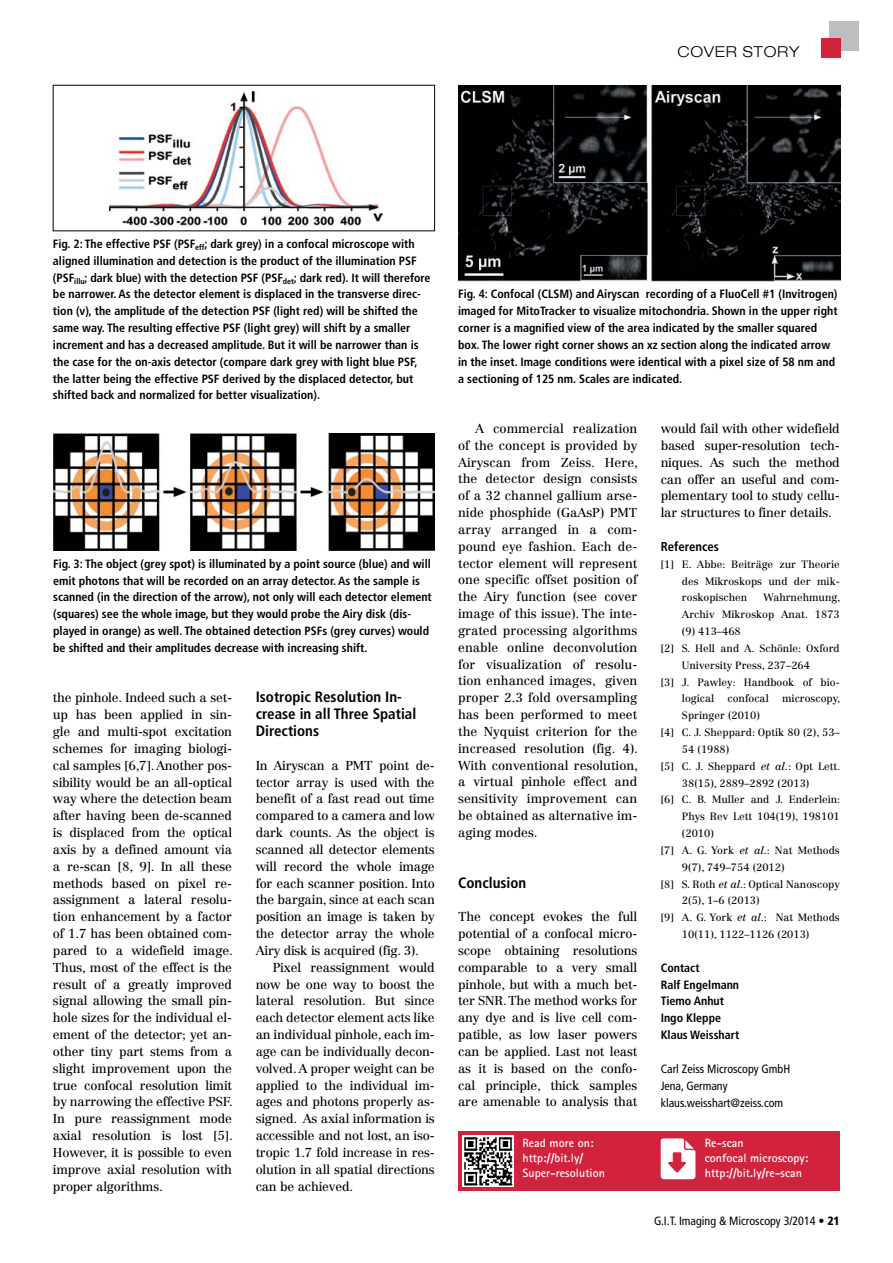
<style>
.page{position:relative;width:893px;height:1263px;background:#fff}
.page>*{position:absolute;margin:0;border:0;box-sizing:border-box;transform-origin:0 0}
.t1{font:700 condensed 15px/16.8px "Frutiger LT Com";color:#000}
.t2{font:300 expanded 15px "Helvetica Neue LT Com";letter-spacing:.05em;color:#000}
.t3{font:12.75px/16.8px "Centennial LT Std";letter-spacing:-.015em;color:#000;text-align:justify}
.t4{font:700 condensed 12.75px "Frutiger LT Com";color:#000}
.t5{font:700 condensed 12px/16.8px "Frutiger LT Com";color:#000}
.t6{font:condensed 12px/16.8px "Frutiger LT Com";color:#000}
.t7{font:700 12px/15px "Rotis Sans Serif Std";letter-spacing:.005em;color:#fff}
.t8{font:10.5px/16.8px "Centennial LT Std";color:#000;text-align:justify}
.s1{font-style:italic}
.s2{font-weight:900}
</style>
<div class="page">
<img style="left:109px;top:90px;width:273px;height:136px">
<img style="left:53px;top:433px;width:382px;height:118px">
<img style="left:458px;top:85px;width:383px;height:197px">
<div style="left:458px;top:1131px;width:382px;height:60px;background:#d1223e"></div>
<img style="left:462px;top:1135px;width:51px;height:51px">
<svg style="left:661px;top:1138px;width:34px;height:41px"></svg>
<div style="left:829px;top:21px;width:30px;height:30px;background:#bcbec0"></div>
<div style="left:822px;top:38px;width:19px;height:19px;background:#d1223e"></div>
<p class="t2" style="left:677px;top:43px;width:123px">COVER STORY</p>
<p class="t5" style="left:53px;top:235px;width:379px">Fig. 2: The effective PSF (PSF<sub>eff</sub>; dark grey) in a confocal microscope with aligned illumination and detection is the product of the illumination PSF (PSF<sub>illu</sub>; dark blue) with the detection PSF (PSF<sub>det</sub>; dark red). It will therefore be narrower. As the detector element is displaced in the transverse direc&shy;tion (v), the amplitude of the detection PSF (light red) will be shifted the same way. The resulting effective PSF (light grey) will shift by a smaller increment and has a decreased amplitude. But it will be narrower than is the case for the on-axis detector (compare dark grey with light blue PSF, the latter being the effective PSF derived by the displaced detector, but shifted back and normalized for better visualization).</p>
<p class="t5" style="left:53px;top:555px;width:380px">Fig. 3: The object (grey spot) is illuminated by a point source (blue) and will emit photons that will be recorded on an array detector. As the sample is scanned (in the direction of the arrow), not only will each detector element (squares) see the whole image, but they would probe the Airy disk (dis&shy;played in orange) as well. The obtained detection PSFs (grey curves) would be shifted and their amplitudes decrease with increasing shift.</p>
<p class="t3" style="left:53px;top:690px;width:181px">the pinhole. Indeed such a set&shy;up has been applied in sin&shy;gle and multi-spot excitation schemes for imaging biologi&shy;cal samples [6,7]. Another pos&shy;sibility would be an all-optical way where the detection beam after having been de-scanned is displaced from the optical axis by a defined amount via a re-scan [8, 9]. In all these methods based on pixel re&shy;assignment a lateral resolu&shy;tion enhancement by a factor of 1.7 has been obtained com&shy;pared to a widefield image.<br>Thus, most of the effect is the result of a greatly improved signal allowing the small pin&shy;hole sizes for the individual el&shy;ement of the detector; yet an&shy;other tiny part stems from a slight improvement upon the true confocal resolution limit by narrowing the effective PSF.<br>In pure reassignment mode axial resolution is lost [5].<br>However, it is possible to even improve axial resolution with proper algorithms.</p>
<p class="t1" style="left:256px;top:689px;width:162px">Isotropic Resolution In&shy;crease in all Three Spatial<br>Directions</p>
<p class="t3" style="left:256px;top:757px;width:181px">In Airyscan a PMT point de&shy;tector array is used with the benefit of a fast read out time compared to a camera and low dark counts. As the object is scanned all detector elements will record the whole image for each scanner position. Into the bargain, since at each scan position an image is taken by the detector array the whole Airy disk is acquired (fig. 3).</p>
<p class="t3" style="left:256px;top:959px;width:181px;text-indent:17px">Pixel reassignment would now be one way to boost the lateral resolution. But since each detector element acts like an individual pinhole, each im&shy;age can be individually decon&shy;volved. A proper weight can be applied to the individual im&shy;ages and photons properly as&shy;signed. As axial information is accessible and not lost, an iso&shy;tropic 1.7 fold increase in res&shy;olution in all spatial directions can be achieved.</p>
<p class="t5" style="left:458px;top:286px;width:381px">Fig. 4: Confocal (CLSM) and Airyscan recording of a FluoCell #1 (Invitrogen) imaged for MitoTracker to visualize mitochondria. Shown in the upper right corner is a magnified view of the area indicated by the smaller squared box. The lower right corner shows an xz section along the indicated arrow in the inset. Image conditions were identical with a pixel size of 58 nm and a sectioning of 125 nm. Scales are indicated.</p>
<p class="t3" style="left:458px;top:420px;width:181px;text-indent:17px">A commercial realization of the concept is provided by Airyscan from Zeiss. Here, the detector design consists of a 32 channel gallium arse&shy;nide phosphide (GaAsP) PMT array arranged in a com&shy;pound eye fashion. Each de&shy;tector element will represent one specific offset position of the Airy function (see cover image of this issue). The inte&shy;grated processing algorithms enable online deconvolution for visualization of resolu&shy;tion enhanced images, given proper 2.3 fold oversampling has been performed to meet the Nyquist criterion for the increased resolution (fig. 4).<br>With conventional resolution, a virtual pinhole effect and sensitivity improvement can be obtained as alternative im&shy;aging modes.</p>
<p class="t1" style="left:458px;top:874px;width:70px">Conclusion</p>
<p class="t3" style="left:458px;top:908px;width:181px">The concept evokes the full potential of a confocal micro&shy;scope obtaining resolutions comparable to a very small pinhole, but with a much bet&shy;ter SNR. The method works for any dye and is live cell com&shy;patible, as low laser powers can be applied. Last not least as it is based on the confo&shy;cal principle, thick samples are amenable to analysis that</p>
<p class="t3" style="left:661px;top:420px;width:181px">would fail with other widefield based super-resolution tech&shy;niques. As such the method can offer an useful and com&shy;plementary tool to study cellu&shy;lar structures to finer details.</p>
<p class="t4" style="left:661px;top:539px;width:60px">References</p>
<p class="t8" style="left:682px;top:556px;width:159px;text-indent:-21px">[1] E. Abbe: Beiträge zur Theorie des Mikroskops und der mik&shy;roskopischen</p>
<p class="t8" style="left:764px;top:589px;width:78px">Wahrnehmung,</p>
<p class="t8" style="left:682px;top:606px;width:159px">Archiv Mikroskop Anat. 1873</p>
<p class="t8" style="left:682px;top:623px;width:60px">(9) 413–468</p>
<p class="t8" style="left:661px;top:640px;width:181px">[2] S. Hell and A. Schönle: Oxford</p>
<p class="t8" style="left:682px;top:657px;width:130px">University Press, 237–264</p>
<p class="t8" style="left:661px;top:673px;width:181px">[3] J. Pawley: Handbook of bio-</p>
<p class="t8" style="left:682px;top:690px;width:34px">logical</p>
<p class="t8" style="left:727px;top:690px;width:43px">confocal</p>
<p class="t8" style="left:782px;top:690px;width:60px">microscopy,</p>
<p class="t8" style="left:682px;top:707px;width:79px">Springer (2010)</p>
<p class="t8" style="left:661px;top:724px;width:181px">[4] C. J. Sheppard: Optik 80 (2), 53–</p>
<p class="t8" style="left:682px;top:741px;width:49px">54 (1988)</p>
<p class="t8" style="left:661px;top:758px;width:181px">[5] C. J. Sheppard <span class="s1">et al</span>.: Opt Lett.</p>
<p class="t8" style="left:682px;top:774px;width:129px">38(15), 2889–2892 (2013)</p>
<p class="t8" style="left:661px;top:791px;width:181px">[6] C. B. Muller and J. Enderlein:</p>
<p class="t8" style="left:682px;top:808px;width:159px">Phys Rev Lett 104(19), 198101</p>
<p class="t8" style="left:682px;top:825px;width:33px">(2010)</p>
<p class="t8" style="left:661px;top:842px;width:181px">[7] A. G. York <span class="s1">et al</span>.: Nat Methods</p>
<p class="t8" style="left:682px;top:859px;width:104px">9(7), 749–754 (2012)</p>
<p class="t8" style="left:661px;top:875px;width:181px">[8] S. Roth <span class="s1">et al</span>.: Optical Nanoscopy</p>
<p class="t8" style="left:682px;top:892px;width:79px">2(5), 1–6 (2013)</p>
<p class="t8" style="left:661px;top:909px;width:181px">[9] A. G. York <span class="s1">et al</span>.: Nat Methods</p>
<p class="t8" style="left:682px;top:926px;width:129px">10(11), 1122–1126 (2013)</p>
<p class="t5" style="left:661px;top:959px;width:80px">Contact<br>Ralf Engelmann<br>Tiemo Anhut<br>Ingo Kleppe<br>Klaus Weisshart</p>
<p class="t6" style="left:661px;top:1060px;width:131px">Carl Zeiss Microscopy GmbH<br>Jena, Germany klaus.weisshart@zeiss.com</p>
<p class="t7" style="left:522px;top:1135px;width:84px">Read more on: http://bit.ly/<br>Super-resolution</p>
<p class="t7" style="left:705px;top:1135px;width:105px">Re-scan<br>confocal microscopy: http://bit.ly/re-scan</p>
<p class="t6" style="left:654px;top:1213px;width:187px">G.I.T. Imaging &amp; Microscopy 3/2014 • <span class="s2">21</span></p>
</div>
